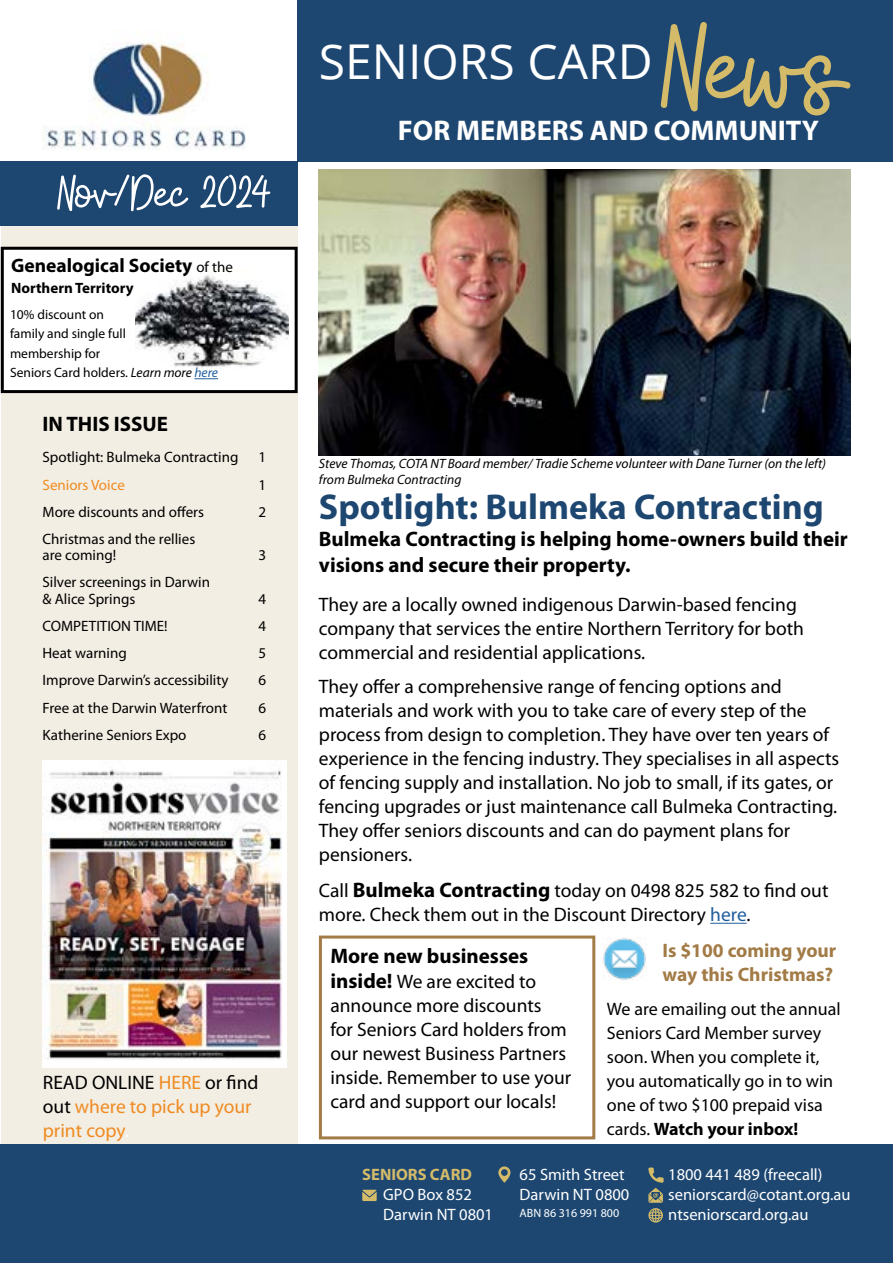
<style>
.page{position:relative;width:893px;height:1263px;background:#fff}
.page>*{position:absolute;margin:0;border:0;box-sizing:border-box;transform-origin:0 0}
.t1{font:52.5px "KH Blackline Script Medium";letter-spacing:-.03em;color:#fff}
.t2{font:48px "Open Sans";color:#fff}
.t3{font:700 36px "Myriad Pro";color:#1d4771}
.t4{font:700 28.5px "Myriad Pro";color:#fff}
.t5{font:700 21px/25.5px "Myriad Pro";color:#000}
.t6{font:19.5px/24px "Myriad Pro";color:#000}
.t7{font:19.5px/24px "Myriad Pro";color:#ef8b22}
.t8{font:700 19.5px/24px "Myriad Pro";color:#a27b46}
.t9{font:700 19.5px "Myriad Pro";color:#000}
.t10{font:18px/24px "Myriad Pro";color:#000}
.t11{font:16.5px/19.8px "Myriad Pro";color:#fff}
.t12{font:700 16.5px "Myriad Pro";color:#d4bb69}
.t13{font:15px/16.5px "Myriad Pro";color:#000}
.t14{font:700 15px "Myriad Pro";color:#000}
.t15{font:15px "Myriad Pro";color:#ef8b22}
.t16{font:italic 13.5px/16.2px "Myriad Pro";color:#000}
.t17{font:13.5px/19.5px "Myriad Pro";color:#000}
.t18{font:12px "Myriad Pro";color:#fff}
.s1{font-weight:400;font-size:15px}
.s2{font-style:italic}
.s3{font-style:italic;color:#215e9e}
.s4{color:#000}
.s5{color:#fff}
.s6{font-weight:700;font-size:21px}
.s7{color:#215e9e}
.s8{font-weight:700}
</style>
<div class="page">
<div style="left:1px;top:226px;width:297px;height:918px;background:#f3eee3"></div>
<div style="left:0;top:1144px;width:893px;height:119px;background:#1d4771"></div>
<div style="left:298px;top:0;width:595px;height:162px;background:#1d4771"></div>
<svg style="left:660px;top:22px;width:191px;height:93px"></svg>
<img style="left:43px;top:42px;width:203px;height:108px">
<svg style="left:362px;top:1190px;width:15px;height:11px"></svg>
<svg style="left:648px;top:1167px;width:16px;height:55px"></svg>
<svg style="left:498px;top:1166px;width:12px;height:16px"></svg>
<div style="left:0;top:162px;width:298px;height:64px;background:#1d4771"></div>
<img style="left:319px;top:169px;width:531px;height:287px">
<hr style="left:710px;top:923px;width:37px;height:1px;background:#215e9e">
<div style="left:319px;top:935px;width:276px;height:204px;border:3px solid #a27b46"></div>
<img style="left:43px;top:761px;width:244px;height:306px">
<img style="left:603px;top:938px;width:43px;height:43px">
<div style="left:2px;top:248px;width:294px;height:144px;background:#fff"></div>
<div style="left:1px;top:247px;width:297px;height:146px;border:3px solid #000"></div>
<img style="left:136px;top:275px;width:153px;height:94px">
<svg style="left:194px;top:378px;width:24px;height:1px"></svg>
<h1 class="t1" style="left:56px;top:150px;width:217px">Nov/Dec 2024</h1>
<p class="t9" style="left:11px;top:255px;width:223px">Genealogical Society <span class="s1">of the</span></p>
<p class="t14" style="left:11px;top:280px;width:124px">Northern Territory</p>
<p class="t17" style="left:10px;top:305px;width:210px">10% discount on<br>family and single full<br>membership for<br>Seniors Card holders. <span class="s2">Learn more</span> <span class="s3">here</span></p>
<p class="t5" style="left:43px;top:411px;width:127px">IN THIS ISSUE</p>
<p class="t13" style="left:43px;top:449px;width:197px">Spotlight: Bulmeka Contracting</p>
<p class="t13" style="left:259px;top:449px;width:9px">1</p>
<p class="t15" style="left:43px;top:476px;width:84px">Seniors Voice</p>
<p class="t13" style="left:259px;top:477px;width:9px">1</p>
<p class="t13" style="left:43px;top:504px;width:163px">More discounts and offers</p>
<p class="t13" style="left:259px;top:504px;width:9px">2</p>
<p class="t13" style="left:43px;top:531px;width:154px">Christmas and the rellies are coming!</p>
<p class="t13" style="left:259px;top:547px;width:9px">3</p>
<p class="t13" style="left:43px;top:574px;width:169px">Silver screenings in Darwin &amp; Alice Springs</p>
<p class="t13" style="left:259px;top:591px;width:9px">4</p>
<p class="t13" style="left:43px;top:618px;width:127px">COMPETITION TIME!</p>
<p class="t13" style="left:259px;top:618px;width:9px">4</p>
<p class="t13" style="left:43px;top:645px;width:86px">Heat warning</p>
<p class="t13" style="left:259px;top:645px;width:9px">5</p>
<p class="t13" style="left:43px;top:672px;width:188px">Improve Darwin’s accessibility</p>
<p class="t13" style="left:259px;top:672px;width:9px">6</p>
<p class="t13" style="left:43px;top:699px;width:186px">Free at the Darwin Waterfront</p>
<p class="t13" style="left:259px;top:699px;width:9px">6</p>
<p class="t13" style="left:43px;top:727px;width:146px">Katherine Seniors Expo</p>
<p class="t13" style="left:259px;top:727px;width:9px">6</p>
<p class="t7" style="left:43px;top:1071px;width:217px"><span class="s4">READ ONLINE</span> HERE <span class="s4">or find out</span> where to pick up your print copy<span class="s5">.</span></p>
<h2 class="t2" style="left:319px;top:29px;width:335px">SENIORS CARD</h2>
<h3 class="t4" style="left:398px;top:115px;width:422px">FOR MEMBERS AND COMMUNITY</h3>
<p class="t16" style="left:319px;top:456px;width:509px">Steve Thomas, COTA NT Board member/ Tradie Scheme volunteer with Dane Turner (on the left) from Bulmeka Contracting</p>
<h3 class="t3" style="left:319px;top:487px;width:507px">Spotlight: Bulmeka Contracting</h3>
<p class="t5" style="left:319px;top:527px;width:530px">Bulmeka Contracting is helping home-owners build their visions and secure their property.</p>
<p class="t6" style="left:319px;top:592px;width:487px">They are a locally owned indigenous Darwin-based fencing company that services the entire Northern Territory for both commercial and residential applications.</p>
<p class="t6" style="left:319px;top:675px;width:522px">They offer a comprehensive range of fencing options and materials and work with you to take care of every step of the process from design to completion. They have over ten years of experience in the fencing industry. They specialises in all aspects of fencing supply and installation. No job to small, if its gates, or fencing upgrades or just maintenance call Bulmeka Contracting.<br>They offer seniors discounts and can do payment plans for pensioners.</p>
<p class="t6" style="left:319px;top:879px;width:511px">Call <span class="s6">Bulmeka Contracting</span> today on 0498 825 582 to find out more. Check them out in the Discount Directory <span class="s7">here</span>.</p>
<p class="t5" style="left:330px;top:943px;width:199px">More new businesses</p>
<p class="t6" style="left:330px;top:970px;width:242px"><span class="s6">inside!</span> We are excited to announce more discounts<br>for Seniors Card holders from our newest Business Partners inside. Remember to use your card and support our locals!</p>
<p class="t8" style="left:662px;top:938px;width:175px">Is $100 coming your way this Christmas?</p>
<p class="t10" style="left:607px;top:997px;width:235px">We are emailing out the annual<br>Seniors Card Member survey soon. When you complete it, you automatically go in to win one of two $100 prepaid visa cards. <span class="s8">Watch your inbox!</span></p>
<p class="t12" style="left:362px;top:1165px;width:111px">SENIORS CARD</p>
<p class="t11" style="left:383px;top:1184px;width:111px">GPO Box 852<br>Darwin NT 0801</p>
<p class="t11" style="left:520px;top:1165px;width:111px">65 Smith Street<br>Darwin NT 0800</p>
<p class="t18" style="left:520px;top:1206px;width:101px">ABN 86 316 991 800</p>
<p class="t11" style="left:668px;top:1165px;width:184px">1800 441 489 (freecall) seniorscard@cotant.org.au ntseniorscard.org.au</p>
</div>
